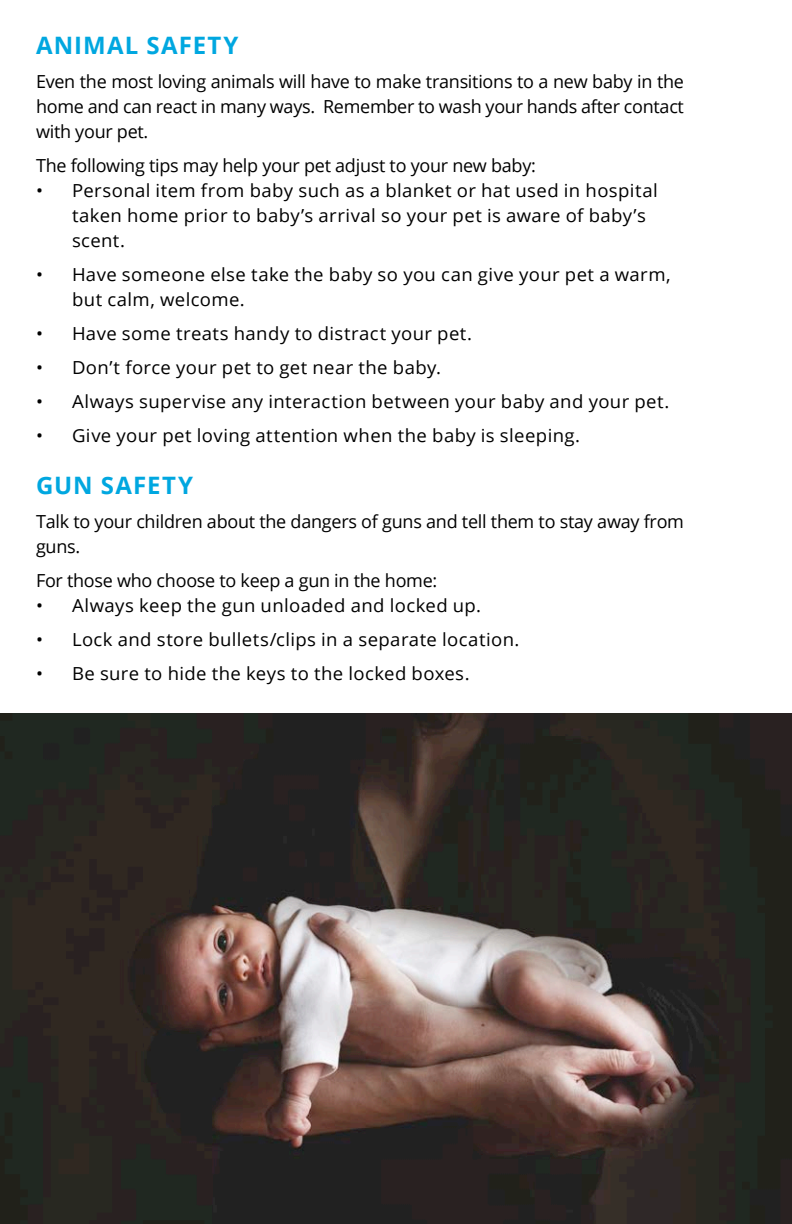
<style>
.page{position:relative;width:792px;height:1224px;background:#fff}
.page>*{position:absolute;margin:0;border:0;box-sizing:border-box;transform-origin:0 0}
.t1{font:700 24px "Open Sans";letter-spacing:.055em;color:#00a7e0}
.Section_Listing{font:18px/25px "Open Sans";letter-spacing:.02em;color:#000}
.Section_Listing-2{font:18px/25px "Open Sans";letter-spacing:-.015em;color:#000}
</style>
<div class="page">
<img style="left:0;top:713px;width:792px;height:511px">
<p class="t1" style="left:36px;top:29px;width:204px">ANIMAL SAFETY</p>
<p class="Section_Listing" style="left:36px;top:69px;width:650px;text-align:justify">Even the most loving animals will have to make transitions to a new baby in the home and can react in many ways. Remember to wash your hands after contact with your pet.</p>
<p class="Section_Listing-2" style="left:36px;top:153px;width:501px">The following tips may help your pet adjust to your new baby:</p>
<p class="Section_Listing" style="left:72px;top:178px;width:587px;text-indent:-36px">• Personal item from baby such as a blanket or hat used in hospital taken home prior to baby’s arrival so your pet is aware of baby’s scent.</p>
<p class="Section_Listing" style="left:72px;top:262px;width:600px;text-indent:-36px">• Have someone else take the baby so you can give your pet a warm, but calm, welcome.</p>
<p class="Section_Listing" style="left:36px;top:321px;width:438px">• Have some treats handy to distract your pet.</p>
<p class="Section_Listing" style="left:36px;top:355px;width:407px">• Don’t force your pet to get near the baby.</p>
<p class="Section_Listing" style="left:36px;top:389px;width:635px">• Always supervise any interaction between your baby and your pet.</p>
<p class="Section_Listing" style="left:36px;top:423px;width:545px">• Give your pet loving attention when the baby is sleeping.</p>
<p class="t1" style="left:36px;top:469px;width:159px">GUN SAFETY</p>
<p class="Section_Listing-2" style="left:36px;top:509px;width:650px">Talk to your children about the dangers of guns and tell them to stay away from guns.</p>
<p class="Section_Listing-2" style="left:36px;top:568px;width:403px">For those who choose to keep a gun in the home:</p>
<p class="Section_Listing" style="left:36px;top:593px;width:447px">• Always keep the gun unloaded and locked up.</p>
<p class="Section_Listing" style="left:36px;top:627px;width:485px">• Lock and store bullets/clips in a separate location.</p>
<p class="Section_Listing" style="left:36px;top:661px;width:435px">• Be sure to hide the keys to the locked boxes.</p>
</div>
